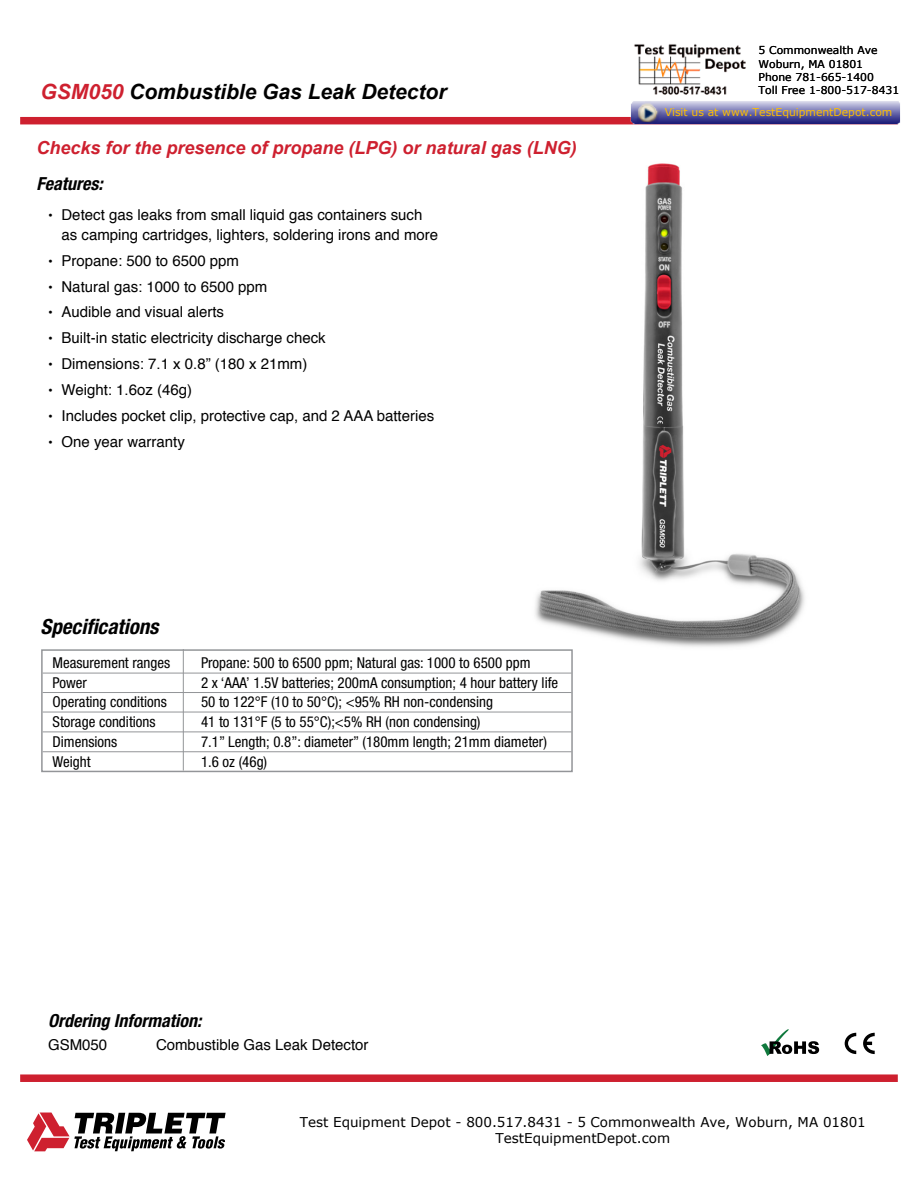
<style>
.page{position:relative;width:918px;height:1188px;background:#fff}
.page>*{position:absolute;margin:0;border:0;box-sizing:border-box;transform-origin:0 0}
.t1{font:italic 700 21px "Arial";color:#000}
.t2{font:italic 700 condensed 21px "Helvetica Neue LT Std";color:#000}
.t3{font:italic 700 18px "Arial";color:#ce202f}
.t4{font:italic 700 condensed 18px "Helvetica Neue LT Std";color:#000}
.t5{font:15px/19.5px "Helvetica";color:#000}
.t6{font:condensed 15px "Helvetica Neue LT Std";color:#000}
.t7{font:13.5px/16.2px "Verdana";color:#000;text-align:center}
.t8{font:10.8px/13px "Verdana";color:#000}
.t9{font:10.8px "Verdana";color:#ffbf00}
.s1{color:#ce202f}
.s2{font-size:13.5px}
</style>
<div class="page">
<img style="left:447px;top:124px;width:358px;height:549px">
<div style="left:41px;top:649px;width:532px;height:123px;border:2px solid #939598"></div>
<div style="left:20px;top:117px;width:878px;height:7px;background:#ce202f"></div>
<svg style="left:27px;top:1113px;width:199px;height:38px"></svg>
<div style="left:20px;top:1074px;width:878px;height:8px;background:#ce202f"></div>
<hr style="left:43px;top:673px;width:529px;height:1px;background:#939598">
<hr style="left:43px;top:692px;width:529px;height:1px;background:#939598">
<hr style="left:43px;top:732px;width:529px;height:1px;background:#939598">
<hr style="left:43px;top:712px;width:529px;height:1px;background:#939598">
<hr style="left:43px;top:751px;width:529px;height:1px;background:#939598">
<hr style="left:183px;top:649px;width:1px;height:122px;background:#939598">
<svg style="left:761px;top:1029px;width:58px;height:27px"></svg>
<svg style="left:845px;top:1033px;width:11px;height:21px"></svg>
<svg style="left:863px;top:1033px;width:12px;height:21px"></svg>
<img style="left:634px;top:44px;width:112px;height:51px">
<img style="left:626px;top:101px;width:275px;height:27px">
<h1 class="t1" style="left:40px;top:77px;width:408px"><span class="s1">GSM050</span> Combustible Gas Leak Detector</h1>
<p class="t3" style="left:37px;top:136px;width:542px">Checks for the presence of propane (LPG) or natural gas (LNG)</p>
<p class="t4" style="left:37px;top:173px;width:68px">Features:</p>
<p class="t5" style="left:62px;top:205px;width:378px;text-indent:-14px"><span class="s2">•</span> Detect gas leaks from small liquid gas containers such as camping cartridges, lighters, soldering irons and more</p>
<p class="t5" style="left:48px;top:251px;width:193px"><span class="s2">•</span> Propane: 500 to 6500 ppm</p>
<p class="t5" style="left:48px;top:277px;width:221px"><span class="s2">•</span> Natural gas: 1000 to 6500 ppm</p>
<p class="t5" style="left:48px;top:303px;width:178px"><span class="s2">•</span> Audible and visual alerts</p>
<p class="t5" style="left:48px;top:329px;width:279px"><span class="s2">•</span> Built-in static electricity discharge check</p>
<p class="t5" style="left:48px;top:355px;width:261px"><span class="s2">•</span> Dimensions: 7.1 x 0.8” (180 x 21mm)</p>
<p class="t5" style="left:48px;top:381px;width:146px"><span class="s2">•</span> Weight: 1.6oz (46g)</p>
<p class="t5" style="left:48px;top:407px;width:388px"><span class="s2">•</span> Includes pocket clip, protective cap, and 2 AAA batteries</p>
<p class="t5" style="left:48px;top:433px;width:138px"><span class="s2">•</span> One year warranty</p>
<h1 class="t2" style="left:40px;top:614px;width:120px">Specifications</h1>
<p class="t6" style="left:52px;top:654px;width:119px">Measurement ranges</p>
<p class="t6" style="left:201px;top:654px;width:331px">Propane: 500 to 6500 ppm; Natural gas: 1000 to 6500 ppm</p>
<p class="t6" style="left:52px;top:674px;width:36px">Power</p>
<p class="t6" style="left:201px;top:674px;width:359px">2 x ‘AAA’ 1.5V batteries; 200mA consumption; 4 hour battery life</p>
<p class="t6" style="left:52px;top:694px;width:116px">Operating conditions</p>
<p class="t6" style="left:201px;top:694px;width:294px">50 to 122°F (10 to 50°C); &lt;95% RH non-condensing</p>
<p class="t6" style="left:52px;top:713px;width:105px">Storage conditions</p>
<p class="t6" style="left:201px;top:713px;width:281px">41 to 131°F (5 to 55°C);&lt;5% RH (non condensing)</p>
<p class="t6" style="left:52px;top:733px;width:66px">Dimensions</p>
<p class="t6" style="left:201px;top:733px;width:347px">7.1” Length; 0.8”: diameter” (180mm length; 21mm diameter)</p>
<p class="t6" style="left:52px;top:753px;width:40px">Weight</p>
<p class="t6" style="left:201px;top:753px;width:68px">1.6 oz (46g)</p>
<p class="t8" style="left:759px;top:44px;width:142px">5 Commonwealth Ave<br>Woburn, MA 01801<br>Phone 781-665-1400<br>Toll Free 1-800-517-8431</p>
<p class="t9" style="left:665px;top:106px;width:229px">Visit us at www.TestEquipmentDepot.com</p>
<p class="t4" style="left:48px;top:1010px;width:155px">Ordering Information:</p>
<p class="t5" style="left:48px;top:1036px;width:61px">GSM050</p>
<p class="t5" style="left:156px;top:1036px;width:214px">Combustible Gas Leak Detector</p>
<p class="t7" style="left:300px;top:1114px;width:568px">Test Equipment Depot - 800.517.8431 - 5 Commonwealth Ave, Woburn, MA 01801<br>TestEquipmentDepot.com</p>
</div>
